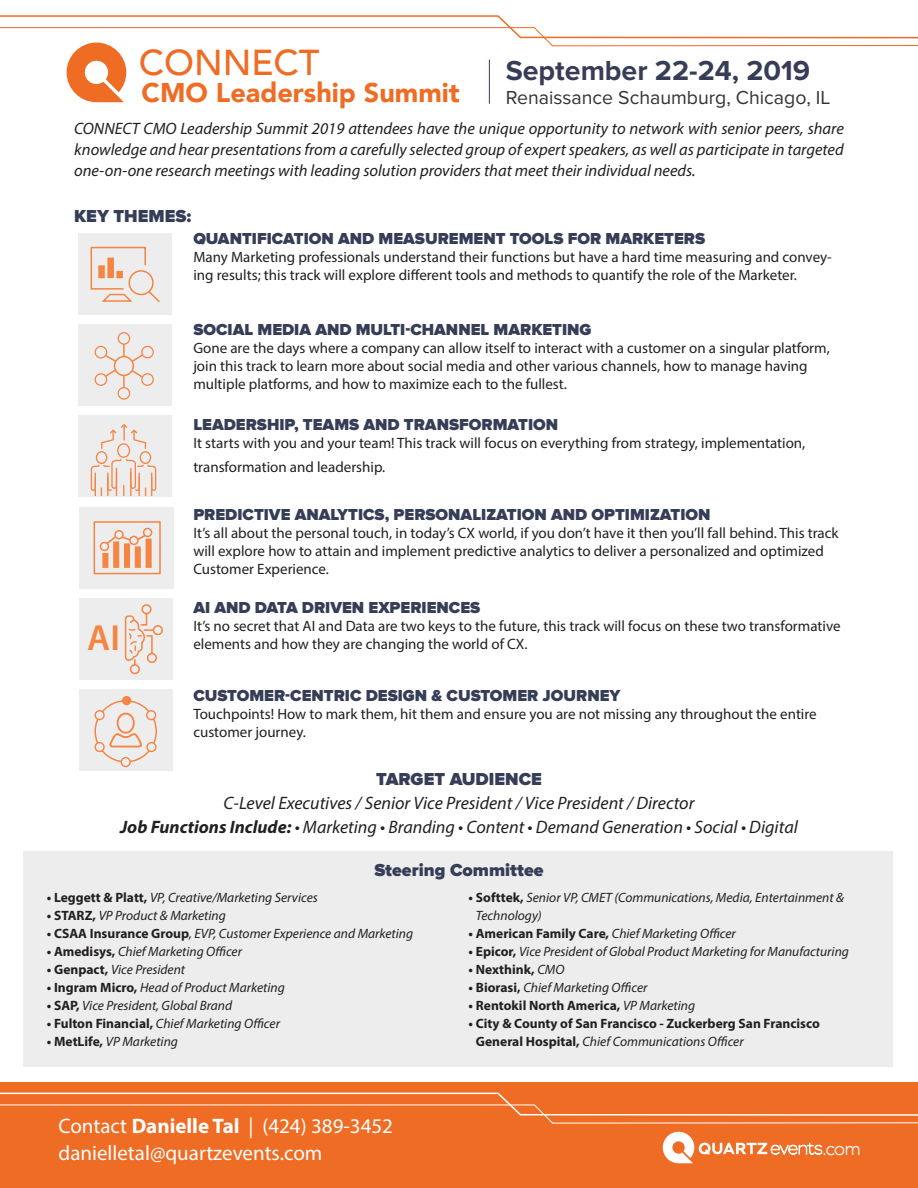
<style>
.page{position:relative;width:918px;height:1188px;background:#fff}
.page>*{position:absolute;margin:0;border:0;box-sizing:border-box;transform-origin:0 0}
.t1{font:600 36.3px "Myriad Pro";color:#f58543}
.t2{font:500 36px "Avenir";color:#ef6c24}
.t3{font:700 28.5px "Proxima Nova";color:#363d57}
.t4{font:900 27px "Avenir";color:#ef6c24}
.t5{font:21px "Myriad Pro";color:#fff}
.t6{font:19.5px "Proxima Nova";color:#323332}
.t7{font:300 19.5px "Avenir";color:#fff}
.t8{font:italic 18px "Myriad Pro";color:#231f20}
.Head{font:900 18px "Proxima Nova";color:#363d57}
.t9{font:italic 16.5px/21px "Myriad Pro";color:#231f20;text-align:justify}
.Head_2{font:900 16.5px "Proxima Nova";color:#363d57}
.Head-2{font:900 16.5px "Proxima Nova";color:#363d57}
.Body{font:15px/18px "Myriad Pro";color:#231f20}
.t10{font:italic 13.5px/18px "Myriad Pro";color:#231f20}
.t11{font:700 13.5px/18px "Myriad Pro";color:#231f20}
.s1{font-weight:700}
.s2{font-weight:700;font-style:normal}
.s3{font-weight:400;font-style:italic}
</style>
<div class="page">
<div style="left:0;top:1083px;width:918px;height:105px;background:#ef6c24"></div>
<svg style="left:663px;top:1132px;width:160px;height:31px"></svg>
<hr style="left:489px;top:60px;width:1px;height:44px;background:#363d57">
<svg style="left:0;top:15px;width:918px;height:87px"></svg>
<svg style="left:0;top:1092px;width:918px;height:32px"></svg>
<div style="left:79px;top:507px;width:94px;height:81px;background:#ededee"></div>
<svg style="left:93px;top:521px;width:68px;height:54px"></svg>
<div style="left:79px;top:598px;width:94px;height:82px;background:#ededee"></div>
<svg style="left:124px;top:604px;width:39px;height:71px"></svg>
<div style="left:79px;top:689px;width:94px;height:82px;background:#ededee"></div>
<svg style="left:109px;top:712px;width:33px;height:36px"></svg>
<div style="left:94px;top:700px;width:63px;height:63px;border:2px solid #f58543;border-radius:50%"></div>
<div style="left:122px;top:696px;width:9px;height:9px;background:#f58543;border-radius:50%"></div>
<div style="left:95px;top:711px;width:9px;height:9px;background:#ededee;border-radius:50%"></div>
<div style="left:95px;top:710px;width:10px;height:10px;border:1px solid #f58543;border-radius:50%"></div>
<div style="left:121px;top:758px;width:9px;height:8px;background:#ededee;border-radius:50%"></div>
<div style="left:121px;top:757px;width:10px;height:10px;border:1px solid #f58543;border-radius:50%"></div>
<svg style="left:95px;top:743px;width:9px;height:8px"></svg>
<div style="left:95px;top:742px;width:10px;height:10px;border:1px solid #f58543;border-radius:50%"></div>
<div style="left:147px;top:711px;width:9px;height:9px;background:#ededee;border-radius:50%"></div>
<div style="left:146px;top:710px;width:10px;height:10px;border:1px solid #f58543;border-radius:50%"></div>
<svg style="left:147px;top:743px;width:9px;height:8px"></svg>
<div style="left:146px;top:742px;width:11px;height:10px;border:1px solid #f58543;border-radius:50%"></div>
<div style="left:78px;top:324px;width:94px;height:82px;background:#ededee"></div>
<div style="left:78px;top:415px;width:94px;height:82px;background:#ededee"></div>
<svg style="left:91px;top:424px;width:65px;height:72px"></svg>
<div style="left:95px;top:346px;width:12px;height:12px;border:1px solid #f58543;border-radius:50%"></div>
<div style="left:118px;top:332px;width:12px;height:13px;border:1px solid #f58543;border-radius:50%"></div>
<div style="left:141px;top:346px;width:13px;height:12px;border:1px solid #f58543;border-radius:50%"></div>
<div style="left:141px;top:373px;width:13px;height:13px;border:1px solid #f58543;border-radius:50%"></div>
<div style="left:118px;top:387px;width:12px;height:13px;border:1px solid #f58543;border-radius:50%"></div>
<div style="left:95px;top:373px;width:12px;height:13px;border:1px solid #f58543;border-radius:50%"></div>
<svg style="left:103px;top:343px;width:42px;height:46px"></svg>
<div style="left:78px;top:233px;width:94px;height:82px;background:#ededee"></div>
<svg style="left:90px;top:246px;width:70px;height:57px"></svg>
<div style="left:23px;top:851px;width:870px;height:216px;background:#ededee"></div>
<p class="t2" style="left:139px;top:31px;width:182px">CONNECT</p>
<p class="t4" style="left:142px;top:69px;width:320px">CMO Leadership Summit</p>
<p class="t3" style="left:506px;top:54px;width:306px">September 22-24, 2019</p>
<p class="t6" style="left:506px;top:86px;width:326px">Renaissance Schaumburg, Chicago, IL</p>
<p class="t9" style="left:74px;top:118px;width:771px">CONNECT CMO Leadership Summit 2019 attendees have the unique opportunity to network with senior peers, share knowledge and hear presentations from a carefully selected group of expert speakers, as well as participate in targeted one-on-one research meetings with leading solution providers that meet their individual needs.</p>
<p class="Head" style="left:74px;top:206px;width:119px">KEY THEMES:</p>
<h1 class="t1" style="left:87px;top:615px;width:34px">AI</h1>
<p class="Head_2" style="left:193px;top:229px;width:513px">QUANTIFICATION AND MEASUREMENT TOOLS FOR MARKETERS</p>
<p class="Body" style="left:193px;top:248px;width:640px">Many Marketing professionals understand their functions but have a hard time measuring and convey&shy;ing results; this track will explore different tools and methods to quantify the role of the Marketer.</p>
<p class="Head_2" style="left:193px;top:320px;width:400px">SOCIAL MEDIA AND MULTI-CHANNEL MARKETING</p>
<p class="Body" style="left:193px;top:339px;width:638px">Gone are the days where a company can allow itself to interact with a customer on a singular platform, join this track to learn more about social media and other various channels, how to manage having multiple platforms, and how to maximize each to the fullest.</p>
<p class="Head_2" style="left:193px;top:415px;width:366px">LEADERSHIP, TEAMS AND TRANSFORMATION</p>
<p class="Body" style="left:193px;top:431px;width:614px;line-height:24px">It starts with you and your team! This track will focus on everything from strategy, implementation, transformation and leadership.</p>
<p class="Head-2" style="left:193px;top:505px;width:519px">PREDICTIVE ANALYTICS, PERSONALIZATION AND OPTIMIZATION</p>
<p class="Body" style="left:193px;top:524px;width:647px">It’s all about the personal touch, in today’s CX world, if you don’t have it then you’ll fall behind. This track will explore how to attain and implement predictive analytics to deliver a personalized and optimized<br>Customer Experience.</p>
<p class="Head_2" style="left:193px;top:598px;width:289px">AI AND DATA DRIVEN EXPERIENCES</p>
<p class="Body" style="left:193px;top:617px;width:649px">It’s no secret that AI and Data are two keys to the future, this track will focus on these two transformative elements and how they are changing the world of CX.</p>
<p class="Head_2" style="left:193px;top:686px;width:429px">CUSTOMER-CENTRIC DESIGN &amp; CUSTOMER JOURNEY</p>
<p class="Body" style="left:193px;top:705px;width:625px">Touchpoints! How to mark them, hit them and ensure you are not missing any throughout the entire customer journey.</p>
<p class="Head" style="left:376px;top:768px;width:167px">TARGET AUDIENCE</p>
<p class="t8" style="left:224px;top:791px;width:472px">C-Level Executives / Senior Vice President / Vice President / Director</p>
<p class="t8" style="left:120px;top:815px;width:679px"><span class="s1">Job Functions Include:</span> • Marketing • Branding • Content • Demand Generation • Social • Digital</p>
<p class="Head" style="left:374px;top:859px;width:171px">Steering Committee</p>
<p class="t10" style="left:47px;top:889px;width:273px"><span class="s2">• Leggett &amp; Platt,</span> VP, Creative/Marketing Services</p>
<p class="t10" style="left:47px;top:907px;width:181px"><span class="s2">• STARZ,</span> VP Product &amp; Marketing</p>
<p class="t10" style="left:47px;top:925px;width:368px"><span class="s2">• CSAA Insurance Group</span>, EVP, Customer Experience and Marketing</p>
<p class="t10" style="left:47px;top:943px;width:197px"><span class="s2">• Amedisys,</span> Chief Marketing Officer</p>
<p class="t10" style="left:47px;top:961px;width:140px"><span class="s2">• Genpact,</span> Vice President</p>
<p class="t10" style="left:47px;top:979px;width:240px"><span class="s2">• Ingram Micro,</span> Head of Product Marketing</p>
<p class="t10" style="left:47px;top:997px;width:187px"><span class="s2">• SAP,</span> Vice President, Global Brand</p>
<p class="t10" style="left:47px;top:1015px;width:235px"><span class="s2">• Fulton Financial,</span> Chief Marketing Officer</p>
<p class="t10" style="left:47px;top:1033px;width:133px"><span class="s2">• MetLife,</span> VP Marketing</p>
<p class="t10" style="left:476px;top:889px;width:370px;text-indent:-7px"><span class="s2">• Softtek,</span> Senior VP, CMET (Communications, Media, Entertainment &amp;<br>Technology)</p>
<p class="t10" style="left:469px;top:925px;width:269px"><span class="s2">• American Family Care,</span> Chief Marketing Officer</p>
<p class="t10" style="left:469px;top:943px;width:382px"><span class="s2">• Epicor,</span> Vice President of Global Product Marketing for Manufacturing</p>
<p class="t11" style="left:469px;top:960px;width:97px">• Nexthink, <span class="s3">CMO</span></p>
<p class="t10" style="left:469px;top:979px;width:180px"><span class="s2">• Biorasi,</span> Chief Marketing Officer</p>
<p class="t11" style="left:469px;top:996px;width:228px">• Rentokil North America, <span class="s3">VP Marketing</span></p>
<p class="t11" style="left:476px;top:1014px;width:346px;text-indent:-7px">• City &amp; County of San Francisco - Zuckerberg San Francisco<br>General Hospital, <span class="s3">Chief Communications Officer</span></p>
<p class="t5" style="left:58px;top:1113px;width:336px">Contact <span class="s1">Danielle Tal</span> | (424) 389-3452</p>
<p class="t5" style="left:58px;top:1140px;width:265px">danielletal@quartzevents.com</p>
<p class="t7" style="left:822px;top:1136px;width:40px">.com</p>
</div>
